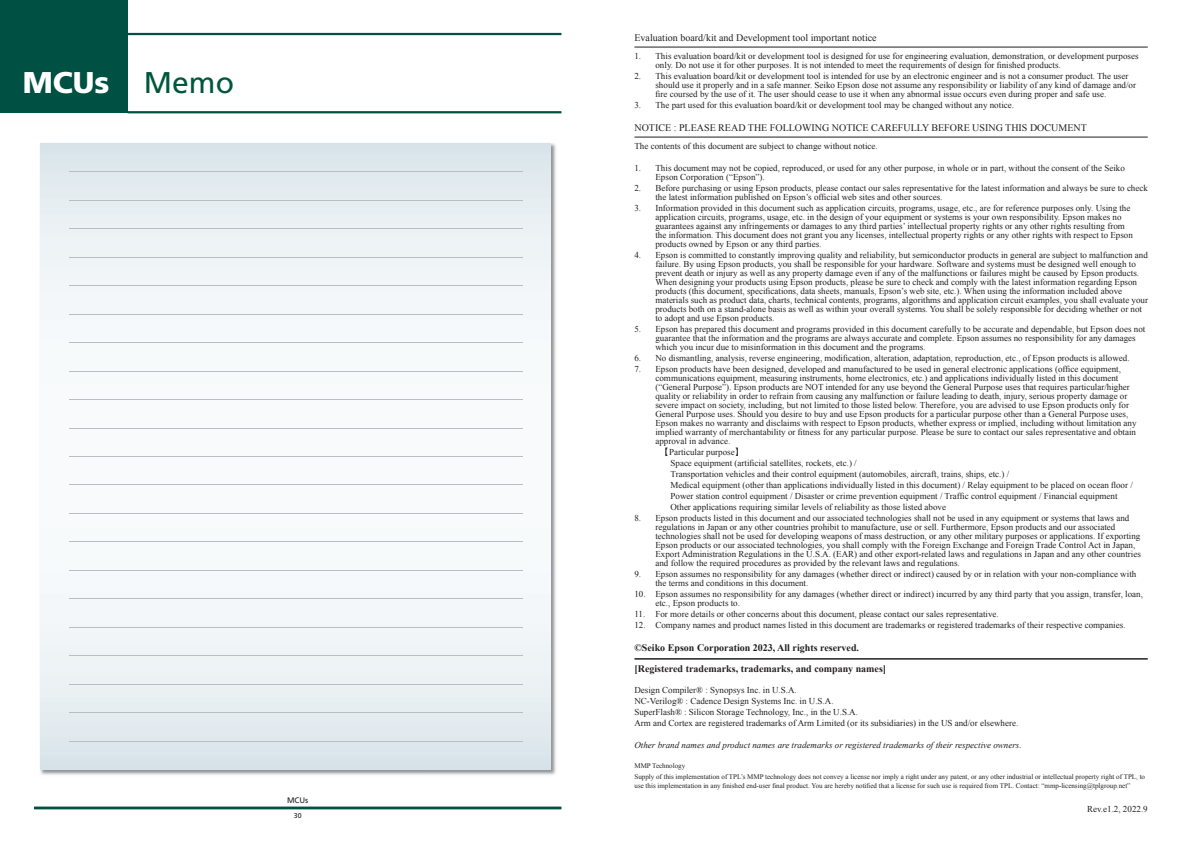
<style>
.page{position:relative;width:1191px;height:842px;background:#fff}
.page>*{position:absolute;margin:0;border:0;box-sizing:border-box;transform-origin:0 0}
.t1{font:30px "Frutiger LT Std";color:#00573c}
.t2{font:900 30px "Frutiger LT Std";color:#fff}
.t3{font:10px "Times New Roman";color:#231f20}
.t4{font:700 10px/21px "Times New Roman";color:#231f20}
.t5{font:9px/9px "Times New Roman";color:#231f20}
.t6{font:italic 9px "Times New Roman";color:#231f20}
.t7{font:8px "Frutiger LT Std";color:#231f20}
.t8{font:7px/11px "Times New Roman";color:#231f20}
.t9{font:7px "Frutiger LT Std";color:#231f20}
.s1{font-family:"MS Mincho"}
</style>
<div class="page">
<hr style="left:69px;top:171px;width:453px;height:1px;background:#bcbdc0">
<hr style="left:69px;top:200px;width:453px;height:1px;background:#bcbdc0">
<hr style="left:69px;top:228px;width:453px;height:1px;background:#bcbdc0">
<hr style="left:69px;top:257px;width:453px;height:1px;background:#bcbdc0">
<hr style="left:69px;top:285px;width:453px;height:1px;background:#bcbdc0">
<hr style="left:69px;top:314px;width:453px;height:1px;background:#bcbdc0">
<hr style="left:69px;top:342px;width:453px;height:1px;background:#bcbdc0">
<hr style="left:69px;top:371px;width:453px;height:1px;background:#bcbdc0">
<hr style="left:69px;top:399px;width:453px;height:1px;background:#bcbdc0">
<hr style="left:69px;top:428px;width:453px;height:1px;background:#bcbdc0">
<hr style="left:69px;top:456px;width:453px;height:1px;background:#bcbdc0">
<hr style="left:69px;top:485px;width:453px;height:1px;background:#bcbdc0">
<hr style="left:69px;top:513px;width:453px;height:1px;background:#bcbdc0">
<hr style="left:69px;top:542px;width:453px;height:1px;background:#bcbdc0">
<hr style="left:69px;top:570px;width:453px;height:1px;background:#bcbdc0">
<hr style="left:69px;top:599px;width:453px;height:1px;background:#bcbdc0">
<hr style="left:69px;top:627px;width:453px;height:1px;background:#bcbdc0">
<hr style="left:69px;top:655px;width:453px;height:1px;background:#bcbdc0">
<hr style="left:69px;top:684px;width:453px;height:1px;background:#bcbdc0">
<hr style="left:69px;top:712px;width:453px;height:1px;background:#bcbdc0">
<hr style="left:69px;top:741px;width:453px;height:1px;background:#bcbdc0">
<hr style="left:634px;top:47px;width:513px;height:1px;background:#231f20">
<hr style="left:634px;top:137px;width:513px;height:1px;background:#231f20">
<hr style="left:634px;top:658px;width:513px;height:2px;background:#231f20">
<div style="left:0;top:0;width:128px;height:113px;background:#005143"></div>
<hr style="left:128px;top:33px;width:433px;height:2px;background:#005143">
<hr style="left:128px;top:111px;width:433px;height:2px;background:#005143">
<hr style="left:34px;top:806px;width:527px;height:3px;background:#005143">
<h1 class="t2" style="left:23px;top:64px;width:88px">MCUs</h1>
<h1 class="t1" style="left:144px;top:65px;width:92px">Memo</h1>
<p class="t7" style="left:287px;top:795px;width:23px">MCUs</p>
<p class="t9" style="left:294px;top:811px;width:9px">30</p>
<p class="t3" style="left:634px;top:31px;width:244px">Evaluation board/kit and Development tool important notice</p>
<p class="t5" style="left:655px;top:51px;width:484px;text-indent:-21px">1. This evaluation board/kit or development tool is designed for use for engineering evaluation, demonstration, or development purposes only. Do not use it for other purposes. It is not intended to meet the requirements of design for finished products.</p>
<p class="t5" style="left:655px;top:71px;width:482px;text-indent:-21px">2. This evaluation board/kit or development tool is intended for use by an electronic engineer and is not a consumer product. The user should use it properly and in a safe manner. Seiko Epson dose not assume any responsibility or liability of any kind of damage and/or fire coursed by the use of it. The user should cease to use it when any abnormal issue occurs even during proper and safe use.</p>
<p class="t5" style="left:634px;top:100px;width:381px">3. The part used for this evaluation board/kit or development tool may be changed without any notice.</p>
<p class="t3" style="left:634px;top:121px;width:454px">NOTICE : PLEASE READ THE FOLLOWING NOTICE CAREFULLY BEFORE USING THIS DOCUMENT</p>
<p class="t5" style="left:634px;top:141px;width:245px">The contents of this document are subject to change without notice.</p>
<p class="t5" style="left:655px;top:163px;width:471px;text-indent:-21px">1. This document may not be copied, reproduced, or used for any other purpose, in whole or in part, without the consent of the Seiko<br>Epson Corporation (“Epson”).</p>
<p class="t5" style="left:655px;top:183px;width:494px;text-indent:-21px">2. Before purchasing or using Epson products, please contact our sales representative for the latest information and always be sure to check the latest information published on Epson’s official web sites and other sources.</p>
<p class="t5" style="left:655px;top:203px;width:479px;text-indent:-21px">3. Information provided in this document such as application circuits, programs, usage, etc., are for reference purposes only. Using the application circuits, programs, usage, etc. in the design of your equipment or systems is your own responsibility. Epson makes no guarantees against any infringements or damages to any third parties’ intellectual property rights or any other rights resulting from the information. This document does not grant you any licenses, intellectual property rights or any other rights with respect to Epson products owned by Epson or any third parties.</p>
<p class="t5" style="left:655px;top:250px;width:494px;text-indent:-21px">4. Epson is committed to constantly improving quality and reliability, but semiconductor products in general are subject to malfunction and failure. By using Epson products, you shall be responsible for your hardware. Software and systems must be designed well enough to prevent death or injury as well as any property damage even if any of the malfunctions or failures might be caused by Epson products.<br>When designing your products using Epson products, please be sure to check and comply with the latest information regarding Epson products (this document, specifications, data sheets, manuals, Epson’s web site, etc.). When using the information included above materials such as product data, charts, technical contents, programs, algorithms and application circuit examples, you shall evaluate your products both on a stand-alone basis as well as within your overall systems. You shall be solely responsible for deciding whether or not to adopt and use Epson products.</p>
<p class="t5" style="left:655px;top:324px;width:491px;text-indent:-21px">5. Epson has prepared this document and programs provided in this document carefully to be accurate and dependable, but Epson does not guarantee that the information and the programs are always accurate and complete. Epson assumes no responsibility for any damages which you incur due to misinformation in this document and the programs.</p>
<p class="t5" style="left:634px;top:353px;width:496px">6. No dismantling, analysis, reverse engineering, modification, alteration, adaptation, reproduction, etc., of Epson products is allowed.</p>
<p class="t5" style="left:655px;top:364px;width:482px;text-indent:-21px">7. Epson products have been designed, developed and manufactured to be used in general electronic applications (office equipment, communications equipment, measuring instruments, home electronics, etc.) and applications individually listed in this document (“General Purpose”). Epson products are NOT intended for any use beyond the General Purpose uses that requires particular/higher quality or reliability in order to refrain from causing any malfunction or failure leading to death, injury, serious property damage or severe impact on society, including, but not limited to those listed below. Therefore, you are advised to use Epson products only for General Purpose uses. Should you desire to buy and use Epson products for a particular purpose other than a General Purpose uses, Epson makes no warranty and disclaims with respect to Epson products, whether express or implied, including without limitation any implied warranty of merchantability or fitness for any particular purpose. Please be sure to contact our sales representative and obtain approval in advance.</p>
<p class="t5" style="left:670px;top:446px;width:464px;line-height:11px;text-indent:-10px"><span class="s1">【</span>Particular purpose<span class="s1">】<br></span>Space equipment (artificial satellites, rockets, etc.) /<br>Transportation vehicles and their control equipment (automobiles, aircraft, trains, ships, etc.) /<br>Medical equipment (other than applications individually listed in this document) / Relay equipment to be placed on ocean floor / Power station control equipment / Disaster or crime prevention equipment / Traffic control equipment / Financial equipment Other applications requiring similar levels of reliability as those listed above</p>
<p class="t5" style="left:655px;top:513px;width:487px;text-indent:-21px">8. Epson products listed in this document and our associated technologies shall not be used in any equipment or systems that laws and regulations in Japan or any other countries prohibit to manufacture, use or sell. Furthermore, Epson products and our associated technologies shall not be used for developing weapons of mass destruction, or any other military purposes or applications. If exporting Epson products or our associated technologies, you shall comply with the Foreign Exchange and Foreign Trade Control Act in Japan, Export Administration Regulations in the U.S.A. (EAR) and other export-related laws and regulations in Japan and any other countries and follow the required procedures as provided by the relevant laws and regulations.</p>
<p class="t5" style="left:655px;top:569px;width:482px;text-indent:-21px">9. Epson assumes no responsibility for any damages (whether direct or indirect) caused by or in relation with your non-compliance with the terms and conditions in this document.</p>
<p class="t5" style="left:655px;top:589px;width:489px;text-indent:-21px">10. Epson assumes no responsibility for any damages (whether direct or indirect) incurred by any third party that you assign, transfer, loan, etc., Epson products to.</p>
<p class="t5" style="left:634px;top:609px;width:366px">11. For more details or other concerns about this document, please contact our sales representative.</p>
<p class="t5" style="left:634px;top:620px;width:492px">12. Company names and product names listed in this document are trademarks or registered trademarks of their respective companies.</p>
<p class="t4" style="left:634px;top:637px;width:253px">©Seiko Epson Corporation 2023, All rights reserved. [Registered trademarks, trademarks, and company names]</p>
<p class="t5" style="left:634px;top:684px;width:385px;line-height:11px">Design Compiler® : Synopsys Inc. in U.S.A.<br>NC-Verilog® : Cadence Design Systems Inc. in U.S.A.<br>SuperFlash® : Silicon Storage Technology, Inc., in the U.S.A.<br>Arm and Cortex are registered trademarks of Arm Limited (or its subsidiaries) in the US and/or elsewhere.</p>
<p class="t6" style="left:634px;top:739px;width:389px">Other brand names and product names are trademarks or registered trademarks of their respective owners.</p>
<p class="t8" style="left:634px;top:760px;width:512px">MMP Technology<br>Supply of this implementation of TPL’s MMP technology does not convey a license nor imply a right under any patent, or any other industrial or intellectual property right of TPL, to</p>
<p class="t8" style="left:634px;top:780px;width:497px">use this implementation in any finished end-user final product. You are hereby notified that a license for such use is required from TPL. Contact: “mmp-licensing@tplgroup.net”</p>
<p class="t5" style="left:1087px;top:804px;width:62px">Rev.e1.2, 2022.9</p>
</div>
